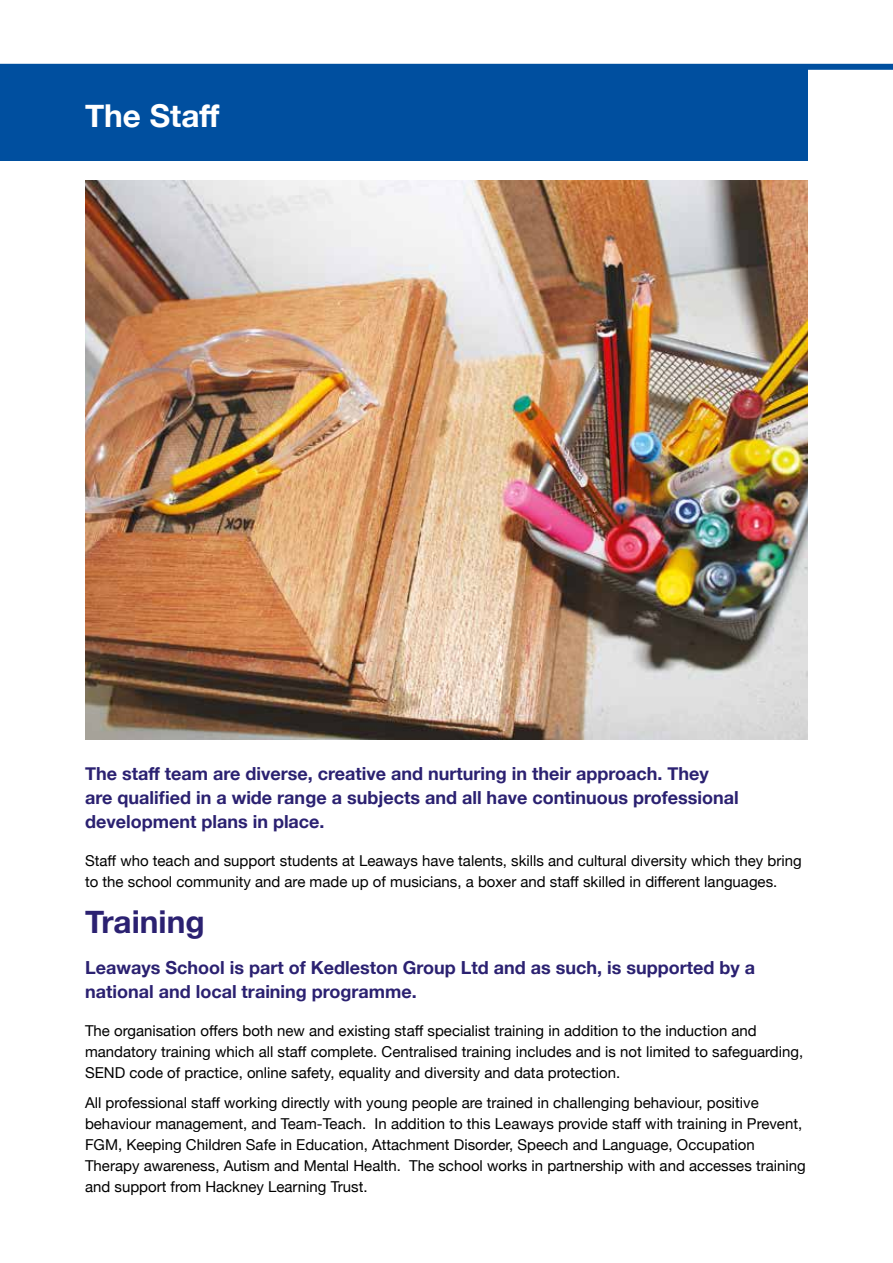
<style>
.page{position:relative;width:893px;height:1263px;background:#fff}
.page>*{position:absolute;margin:0;border:0;box-sizing:border-box;transform-origin:0 0}
.t1{font:700 31.5px "Helvetica Neue";color:#fff}
.t2{font:700 31.5px "Helvetica Neue";color:#2b2171}
.t3{font:700 18px/24px "Helvetica Neue";color:#2b2171}
.t4{font:15px/21.1px "Helvetica Neue";color:#000}
</style>
<div class="page">
<div style="left:0;top:69px;width:808px;height:92px;background:#004f9f"></div>
<div style="left:0;top:64px;width:893px;height:6px;background:#004f9f"></div>
<img style="left:85px;top:180px;width:723px;height:560px">
<h1 class="t1" style="left:85px;top:91px;width:136px">The Staff</h1>
<p class="t3" style="left:85px;top:762px;width:655px">The staff team are diverse, creative and nurturing in their approach. They are qualified in a wide range a subjects and all have continuous professional development plans in place.</p>
<p class="t4" style="left:85px;top:851px;width:718px">Staff who teach and support students at Leaways have talents, skills and cultural diversity which they bring to the school community and are made up of musicians, a boxer and staff skilled in different languages.</p>
<h1 class="t2" style="left:85px;top:897px;width:121px">Training</h1>
<p class="t3" style="left:85px;top:956px;width:672px">Leaways School is part of Kedleston Group Ltd and as such, is supported by a national and local training programme.</p>
<p class="t4" style="left:85px;top:1021px;width:720px">The organisation offers both new and existing staff specialist training in addition to the induction and mandatory training which all staff complete. Centralised training includes and is not limited to safeguarding,<br>SEND code of practice, online safety, equality and diversity and data protection.</p>
<p class="t4" style="left:85px;top:1093px;width:722px">All professional staff working directly with young people are trained in challenging behaviour, positive behaviour management, and Team-Teach. In addition to this Leaways provide staff with training in Prevent, FGM, Keeping Children Safe in Education, Attachment Disorder, Speech and Language, Occupation Therapy awareness, Autism and Mental Health. The school works in partnership with and accesses training and support from Hackney Learning Trust.</p>
</div>
